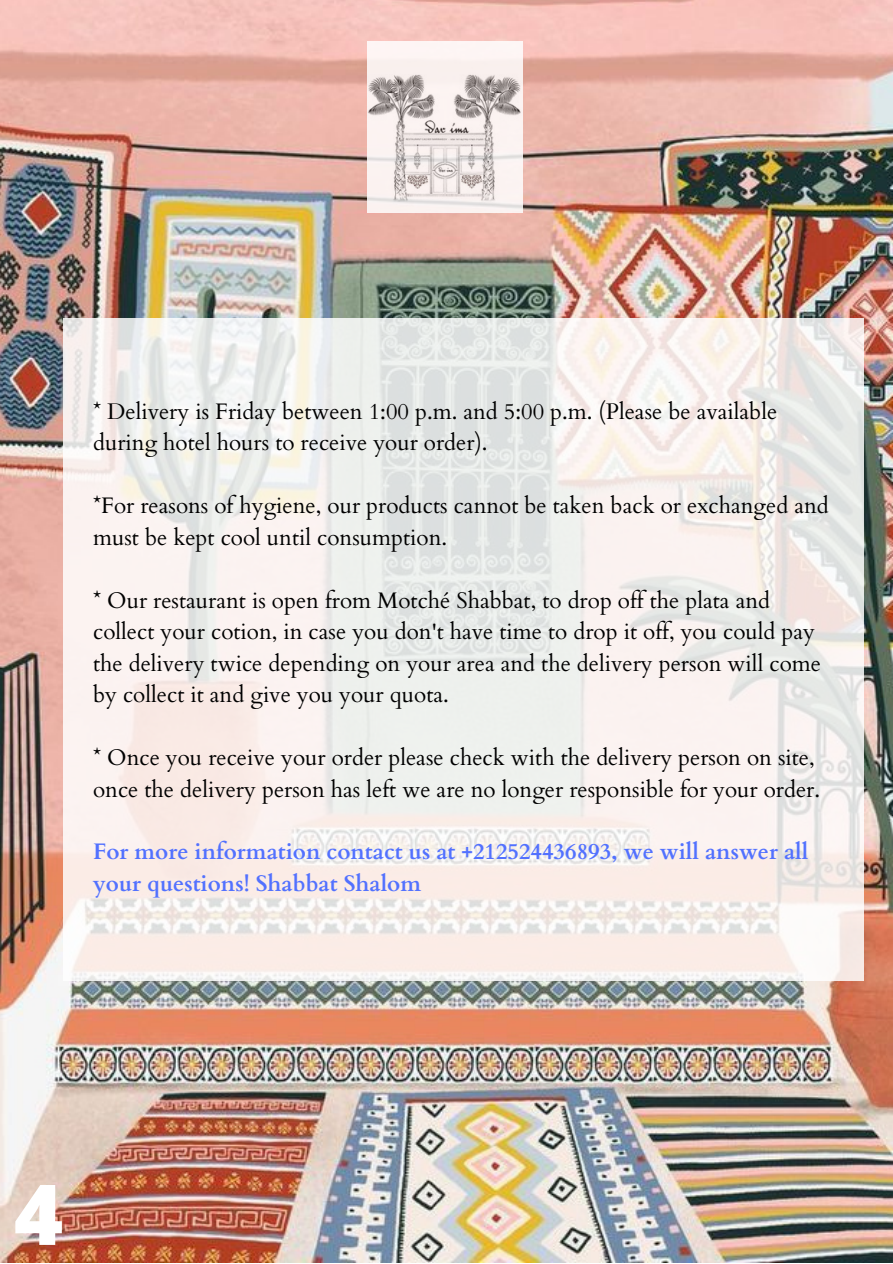
<style>
.page{position:relative;width:893px;height:1264px;background:#fff}
.page>*{position:absolute;margin:0;border:0;box-sizing:border-box;transform-origin:0 0}
.t1{font:800 83.85px "Open Sans";color:#fff}
.t2{font:22.5px/31.5px "Cardo";color:#000}
.t3{font:700 22.5px/31.5px "Cardo";color:#5271ff}
</style>
<div class="page">
<img style="left:0;top:0;width:892px;height:1262px">
<img style="left:367px;top:41px;width:155px;height:171px">
<img style="left:63px;top:318px;width:800px;height:662px">
<p class="t2" style="left:93px;top:396px;width:685px">* Delivery is Friday between 1:00 p.m. and 5:00 p.m. (Please be available during hotel hours to receive your order).</p>
<p class="t2" style="left:93px;top:490px;width:737px">*For reasons of hygiene, our products cannot be taken back or exchanged and must be kept cool until consumption.</p>
<p class="t2" style="left:93px;top:584px;width:729px">* Our restaurant is open from Motché Shabbat, to drop off the plata and collect your cotion, in case you don't have time to drop it off, you could pay the delivery twice depending on your area and the delivery person will come by collect it and give you your quota.</p>
<p class="t2" style="left:93px;top:742px;width:728px">* Once you receive your order please check with the delivery person on site, once the delivery person has left we are no longer responsible for your order.</p>
<p class="t3" style="left:93px;top:836px;width:716px">For more information contact us at +212524436893, we will answer all your questions! Shabbat Shalom</p>
<h1 class="t1" style="left:14px;top:1155px;width:51px">4</h1>
</div>
